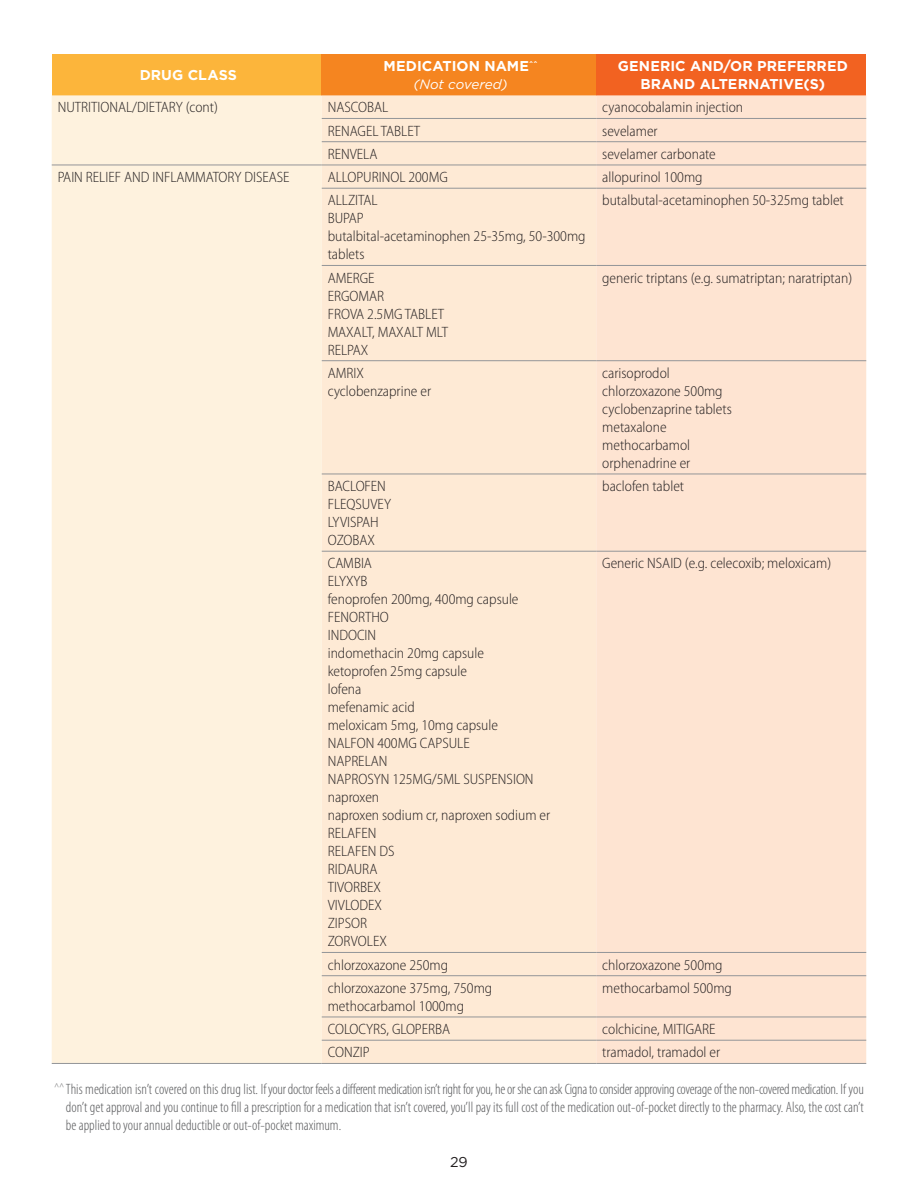
<style>
.page{position:relative;width:918px;height:1188px;background:#fff}
.page>*{position:absolute;margin:0;border:0;box-sizing:border-box;transform-origin:0 0}
.t1{font:300 semi-condensed 15px/18px "Myriad Pro";color:#231f20}
.NB-Legal_copy_Cat{font:300 condensed 15px/18px "Myriad Pro";color:#57585a;text-align:justify}
.Table_column_header{font:700 14.25px/18px "Gotham";letter-spacing:.005em;color:#fff;text-align:center}
.Page_number_centered{font:14.25px "Gotham";color:#231f20}
.Table_column_header-2{font:italic 13.5px "Gotham";color:#fff}
</style>
<div class="page">
<div style="left:52px;top:54px;width:270px;height:41px;background:#fcb53b"></div>
<div style="left:322px;top:54px;width:274px;height:41px;background:#f58520"></div>
<div style="left:596px;top:54px;width:270px;height:41px;background:#f26221"></div>
<div style="left:52px;top:95px;width:270px;height:968px;background:#fef2de"></div>
<div style="left:322px;top:95px;width:274px;height:968px;background:#feead5"></div>
<div style="left:596px;top:95px;width:270px;height:968px;background:#fee4d2"></div>
<hr style="left:52px;top:165px;width:270px;height:1px;background:#939598">
<hr style="left:52px;top:1063px;width:270px;height:1px;background:#939598">
<hr style="left:322px;top:118px;width:274px;height:1px;background:#939598">
<hr style="left:596px;top:118px;width:270px;height:1px;background:#939598">
<hr style="left:322px;top:141px;width:274px;height:1px;background:#939598">
<hr style="left:596px;top:141px;width:270px;height:1px;background:#939598">
<hr style="left:322px;top:165px;width:274px;height:1px;background:#939598">
<hr style="left:596px;top:165px;width:270px;height:1px;background:#939598">
<hr style="left:322px;top:188px;width:274px;height:1px;background:#939598">
<hr style="left:596px;top:188px;width:270px;height:1px;background:#939598">
<hr style="left:322px;top:265px;width:274px;height:1px;background:#939598">
<hr style="left:596px;top:265px;width:270px;height:1px;background:#939598">
<hr style="left:322px;top:360px;width:274px;height:1px;background:#939598">
<hr style="left:596px;top:360px;width:270px;height:1px;background:#939598">
<hr style="left:322px;top:474px;width:274px;height:1px;background:#939598">
<hr style="left:596px;top:474px;width:270px;height:1px;background:#939598">
<hr style="left:322px;top:551px;width:274px;height:1px;background:#939598">
<hr style="left:596px;top:551px;width:270px;height:1px;background:#939598">
<hr style="left:322px;top:952px;width:274px;height:1px;background:#939598">
<hr style="left:596px;top:952px;width:270px;height:1px;background:#939598">
<hr style="left:322px;top:975px;width:274px;height:1px;background:#939598">
<hr style="left:596px;top:975px;width:270px;height:1px;background:#939598">
<hr style="left:322px;top:1017px;width:274px;height:1px;background:#939598">
<hr style="left:596px;top:1017px;width:270px;height:1px;background:#939598">
<hr style="left:322px;top:1040px;width:274px;height:1px;background:#939598">
<hr style="left:596px;top:1040px;width:270px;height:1px;background:#939598">
<hr style="left:322px;top:1063px;width:274px;height:1px;background:#939598">
<hr style="left:596px;top:1063px;width:270px;height:1px;background:#939598">
<p class="Table_column_header" style="left:140px;top:66px;width:99px">DRUG CLASS</p>
<p class="Table_column_header" style="left:384px;top:57px;width:155px">MEDICATION NAME<sup>^^</sup></p>
<p class="Table_column_header-2" style="left:414px;top:76px;width:96px">(Not covered)</p>
<p class="Table_column_header" style="left:618px;top:57px;width:232px">GENERIC AND/OR PREFERRED<br>BRAND ALTERNATIVE(S)</p>
<p class="t1" style="left:58px;top:99px;width:162px">NUTRITIONAL/DIETARY (cont)</p>
<p class="t1" style="left:328px;top:99px;width:62px">NASCOBAL</p>
<p class="t1" style="left:602px;top:99px;width:142px">cyanocobalamin injection</p>
<p class="t1" style="left:328px;top:122px;width:94px">RENAGEL TABLET</p>
<p class="t1" style="left:602px;top:122px;width:57px">sevelamer</p>
<p class="t1" style="left:328px;top:145px;width:51px">RENVELA</p>
<p class="t1" style="left:602px;top:145px;width:115px">sevelamer carbonate</p>
<p class="t1" style="left:58px;top:169px;width:233px">PAIN RELIEF AND INFLAMMATORY DISEASE</p>
<p class="t1" style="left:328px;top:169px;width:122px">ALLOPURINOL 200MG</p>
<p class="t1" style="left:602px;top:169px;width:102px">allopurinol 100mg</p>
<p class="t1" style="left:328px;top:192px;width:52px">ALLZITAL</p>
<p class="t1" style="left:328px;top:210px;width:37px">BUPAP</p>
<p class="t1" style="left:328px;top:228px;width:259px">butalbital-acetaminophen 25-35mg, 50-300mg tablets</p>
<p class="t1" style="left:602px;top:192px;width:243px">butalbutal-acetaminophen 50-325mg tablet</p>
<p class="t1" style="left:328px;top:269px;width:48px">AMERGE</p>
<p class="t1" style="left:328px;top:287px;width:58px">ERGOMAR</p>
<p class="t1" style="left:328px;top:305px;width:118px">FROVA 2.5MG TABLET</p>
<p class="t1" style="left:328px;top:323px;width:122px">MAXALT, MAXALT MLT</p>
<p class="t1" style="left:328px;top:341px;width:42px">RELPAX</p>
<p class="t1" style="left:328px;top:364px;width:38px">AMRIX</p>
<p class="t1" style="left:328px;top:382px;width:105px">cyclobenzaprine er</p>
<p class="t1" style="left:328px;top:478px;width:60px">BACLOFEN</p>
<p class="t1" style="left:328px;top:496px;width:65px">FLEQSUVEY</p>
<p class="t1" style="left:328px;top:514px;width:53px">LYVISPAH</p>
<p class="t1" style="left:328px;top:532px;width:49px">OZOBAX</p>
<p class="t1" style="left:328px;top:555px;width:46px">CAMBIA</p>
<p class="t1" style="left:328px;top:573px;width:41px">ELYXYB</p>
<p class="t1" style="left:328px;top:591px;width:192px">fenoprofen 200mg, 400mg capsule</p>
<p class="t1" style="left:328px;top:609px;width:63px">FENORTHO</p>
<p class="t1" style="left:328px;top:627px;width:50px">INDOCIN</p>
<p class="t1" style="left:328px;top:645px;width:158px">indomethacin 20mg capsule</p>
<p class="t1" style="left:328px;top:663px;width:141px">ketoprofen 25mg capsule</p>
<p class="t1" style="left:328px;top:681px;width:35px">lofena</p>
<p class="t1" style="left:328px;top:699px;width:89px">mefenamic acid</p>
<p class="t1" style="left:328px;top:717px;width:172px">meloxicam 5mg, 10mg capsule</p>
<p class="t1" style="left:328px;top:735px;width:144px">NALFON 400MG CAPSULE</p>
<p class="t1" style="left:328px;top:753px;width:61px">NAPRELAN</p>
<p class="t1" style="left:328px;top:771px;width:207px">NAPROSYN 125MG/5ML SUSPENSION</p>
<p class="t1" style="left:328px;top:789px;width:53px">naproxen</p>
<p class="t1" style="left:328px;top:807px;width:224px">naproxen sodium cr, naproxen sodium er</p>
<p class="t1" style="left:328px;top:825px;width:50px">RELAFEN</p>
<p class="t1" style="left:328px;top:843px;width:68px">RELAFEN DS</p>
<p class="t1" style="left:328px;top:861px;width:51px">RIDAURA</p>
<p class="t1" style="left:328px;top:879px;width:55px">TIVORBEX</p>
<p class="t1" style="left:328px;top:897px;width:56px">VIVLODEX</p>
<p class="t1" style="left:328px;top:915px;width:41px">ZIPSOR</p>
<p class="t1" style="left:328px;top:933px;width:61px">ZORVOLEX</p>
<p class="t1" style="left:602px;top:269px;width:252px">generic triptans (e.g. sumatriptan; naratriptan)</p>
<p class="t1" style="left:602px;top:364px;width:69px">carisoprodol</p>
<p class="t1" style="left:602px;top:382px;width:122px">chlorzoxazone 500mg</p>
<p class="t1" style="left:602px;top:400px;width:131px">cyclobenzaprine tablets</p>
<p class="t1" style="left:602px;top:418px;width:66px">metaxalone</p>
<p class="t1" style="left:602px;top:436px;width:89px">methocarbamol</p>
<p class="t1" style="left:602px;top:454px;width:90px">orphenadrine er</p>
<p class="t1" style="left:602px;top:478px;width:83px">baclofen tablet</p>
<p class="t1" style="left:602px;top:555px;width:231px">Generic NSAID (e.g. celecoxib; meloxicam)</p>
<p class="t1" style="left:328px;top:956px;width:122px">chlorzoxazone 250mg</p>
<p class="t1" style="left:602px;top:956px;width:122px">chlorzoxazone 500mg</p>
<p class="t1" style="left:328px;top:979px;width:166px">chlorzoxazone 375mg, 750mg</p>
<p class="t1" style="left:328px;top:997px;width:138px">methocarbamol 1000mg</p>
<p class="t1" style="left:602px;top:979px;width:131px">methocarbamol 500mg</p>
<p class="t1" style="left:328px;top:1021px;width:124px">COLOCYRS, GLOPERBA</p>
<p class="t1" style="left:602px;top:1021px;width:115px">colchicine, MITIGARE</p>
<p class="t1" style="left:328px;top:1044px;width:44px">CONZIP</p>
<p class="t1" style="left:602px;top:1044px;width:120px">tramadol, tramadol er</p>
<p class="NB-Legal_copy_Cat" style="left:66px;top:1080px;width:799px;text-indent:-12px"><sup>^^</sup> This medication isn’t covered on this drug list. If your doctor feels a different medication isn’t right for you, he or she can ask Cigna to consider approving coverage of the non-covered medication. If you don’t get approval and you continue to fill a prescription for a medication that isn’t covered, you’ll pay its full cost of the medication out-of-pocket directly to the pharmacy. Also, the cost can’t be applied to your annual deductible or out-of-pocket maximum.</p>
<p class="Page_number_centered" style="left:450px;top:1153px;width:19px">29</p>
</div>
